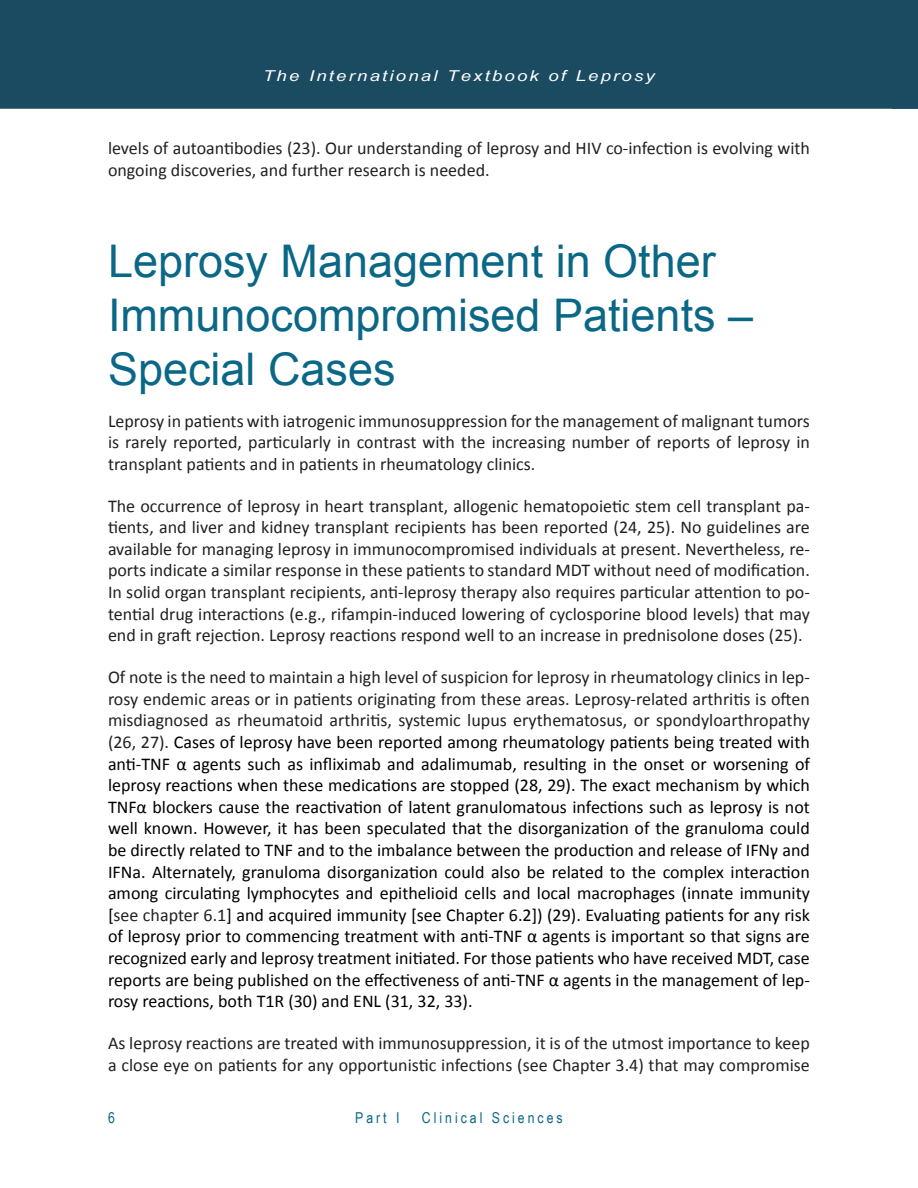
<style>
.page{position:relative;width:918px;height:1188px;background:#fff}
.page>*{position:absolute;margin:0;border:0;box-sizing:border-box;transform-origin:0 0}
.Heading_1{font:45px/54px "Arial";color:#0a6786}
.Body_Text{font:18px/21.6px "Calibri";color:#000;text-align:justify}
.Body_Text-2{font:18px/21.6px "Calibri";color:#231f20}
.t1{font:italic 15px "Arial Narrow";letter-spacing:.1em;color:#fff;scale:1.5 1}
.t2{font:15px "Arial Narrow";letter-spacing:.2em;color:#0a6786}
.s1{color:#231f20}
</style>
<div class="page">
<div style="left:0;top:0;width:892px;height:109px;background:#1b4b61"></div>
<div style="left:892px;top:0;width:26px;height:109px;background:#1b4b61"></div>
<p class="t1" style="left:263px;top:65px;width:263px">The International Textbook of Leprosy</p>
<p class="Body_Text-2" style="left:108px;top:136px;width:703px">levels of autoantibodies (23). Our understanding of leprosy and HIV co-infection is evolving with ongoing discoveries, and further research is needed.</p>
<p class="Heading_1" style="left:108px;top:234px;width:647px">Leprosy Management in Other<br>Immunocompromised Patients –<br>Special Cases</p>
<p class="Body_Text-2" style="left:108px;top:409px;width:703px;text-align:justify">Leprosy in patients with iatrogenic immunosuppression for the management of malignant tumors is rarely reported, particularly in contrast with the increasing number of reports of leprosy in transplant patients and in patients in rheumatology clinics.</p>
<p class="Body_Text-2" style="left:108px;top:494px;width:703px;text-align:justify">The occurrence of leprosy in heart transplant, allogenic hematopoietic stem cell transplant pa&shy;tients, and liver and kidney transplant recipients has been reported (24, 25). No guidelines are available for managing leprosy in immunocompromised individuals at present. Nevertheless, re&shy;ports indicate a similar response in these patients to standard MDT without need of modification.<br>In solid organ transplant recipients, anti-leprosy therapy also requires particular attention to po&shy;tential drug interactions (e.g., rifampin-induced lowering of cyclosporine blood levels) that may end in graft rejection. Leprosy reactions respond well to an increase in prednisolone doses (25).</p>
<p class="Body_Text" style="left:108px;top:665px;width:704px"><span class="s1">Of note is the need to maintain a high level of suspicion for leprosy in rheumatology clinics in lep&shy;rosy endemic areas or in patients originating from these areas. Leprosy-related arthritis is often misdiagnosed as rheumatoid arthritis, systemic lupus erythematosus, or spondyloarthropathy (26, 27).</span> Cases of leprosy have been reported among rheumatology patients being treated with anti-TNF α agents such as infliximab and adalimumab, resulting in the onset or worsening of leprosy reactions when these medications are stopped (28, 29). The exact mechanism by which TNFα blockers cause the reactivation of latent granulomatous infections such as leprosy is not well known. However, it has been speculated that the disorganization of the granuloma could be directly related to TNF and to the imbalance between the production and release of IFNγ and IFNa. Alternately, granuloma disorganization could also be related to the complex interaction among circulating lymphocytes and epithelioid cells and local macrophages (innate immunity [<span class="s1">see chapter 6.1</span>] and acquired immunity [see Chapter 6.2]) (29). Evaluating patients for any risk of leprosy prior to commencing treatment with anti-TNF α agents is important so that signs are recognized early and leprosy treatment initiated. For those patients who have received MDT, case reports are being published on the effectiveness of anti-TNF α agents in the management of lep&shy;rosy reactions, both T1R (30) and ENL (31, 32, 33).</p>
<p class="Body_Text-2" style="left:108px;top:1031px;width:703px">As leprosy reactions are treated with immunosuppression, it is of the utmost importance to keep a close eye on patients for any opportunistic infections (see Chapter 3.4) that may compromise</p>
<p class="t2" style="left:108px;top:1107px;width:8px">6</p>
<p class="t2" style="left:355px;top:1107px;width:46px">Part I</p>
<p class="t2" style="left:422px;top:1107px;width:142px">Clinical Sciences</p>
</div>
